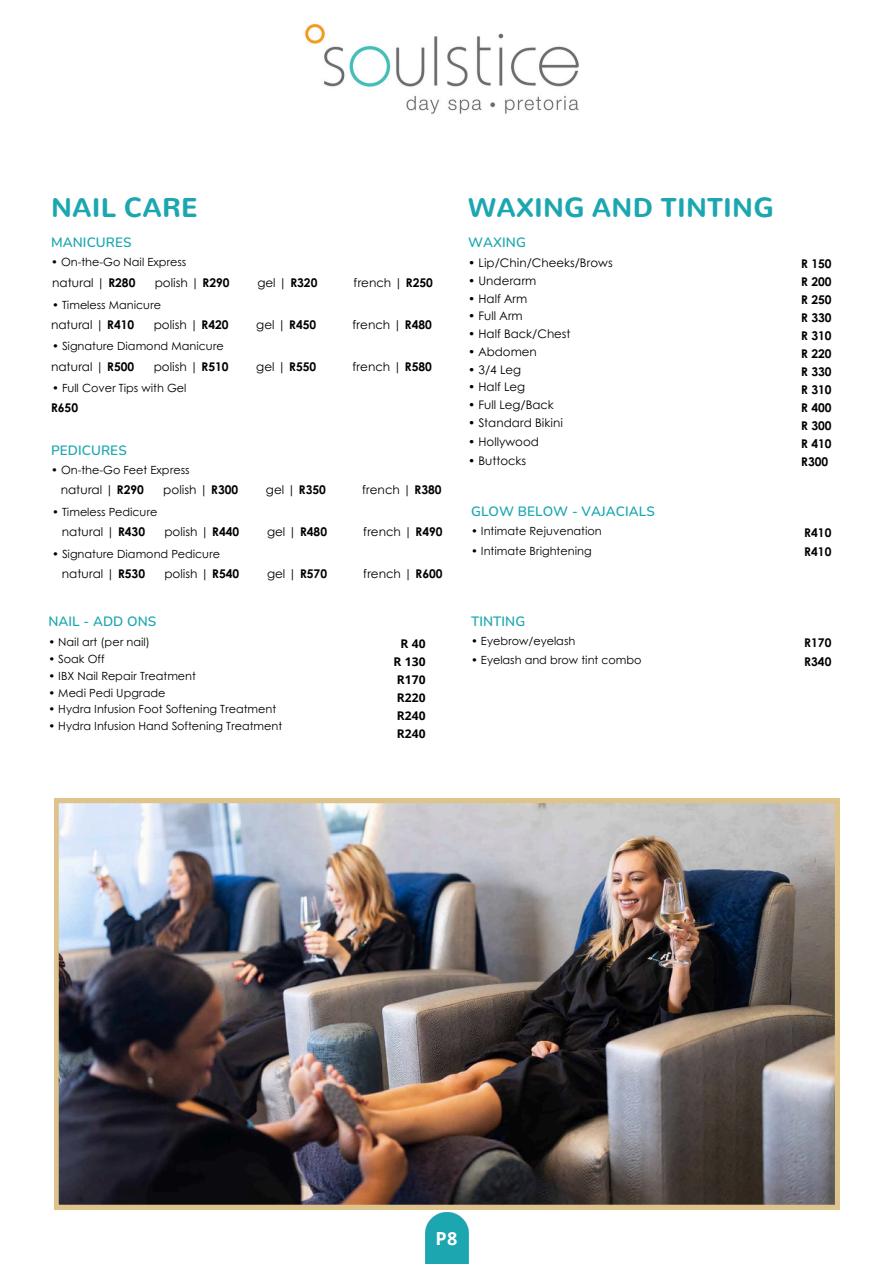
<style>
.page{position:relative;width:894px;height:1264px;background:#fff}
.page>*{position:absolute;margin:0;border:0;box-sizing:border-box;transform-origin:0 0}
.t1{font:800 27px "Nunito";letter-spacing:.01em;color:#1ca7b0}
.t2{font:700 18px "Open Sans";color:#fff}
.t3{font:600 13.5px "Nunito";letter-spacing:.005em;color:#1ca7b0}
.t4{font:12px "Century Gothic";color:#000101}
.t5{font:700 12px/18px "Century Gothic";color:#000101;text-align:justify}
.t6{font:700 12px/18px "Open Sans";letter-spacing:.01em;color:#000101;text-align:center}
.t7{font:700 12px/19px "Century Gothic";letter-spacing:.005em;color:#000101}
.t8{font:11.85px "Century Gothic";color:#000101}
.t9{font:11.25px "Century Gothic";color:#000101}
.s1{font-weight:700}
</style>
<div class="page">
<img style="left:54px;top:798px;width:784px;height:411px">
<img style="left:425px;top:1212px;width:43px;height:50px">
<img style="left:305px;top:24px;width:274px;height:90px">
<h3 class="t1" style="left:51px;top:190px;width:148px">NAIL CARE</h3>
<p class="t1" style="left:468px;top:190px;width:306px">WAXING AND TINTING</p>
<p class="t3" style="left:51px;top:233px;width:82px">MANICURES</p>
<p class="t3" style="left:468px;top:233px;width:59px">WAXING</p>
<p class="t9" style="left:51px;top:254px;width:137px">• On-the-Go Nail Express</p>
<p class="t4" style="left:52px;top:273px;width:85px">natural | <span class="s1">R280</span></p>
<h1 class="t4" style="left:155px;top:273px;width:76px">polish | <span class="s1">R290</span></h1>
<h3 class="t4" style="left:257px;top:273px;width:62px">gel | <span class="s1">R320</span></h3>
<p class="t4" style="left:353px;top:273px;width:81px">french | <span class="s1">R250</span></p>
<p class="t9" style="left:52px;top:296px;width:110px">• Timeless Manicure</p>
<p class="t4" style="left:51px;top:315px;width:85px">natural | <span class="s1">R410</span></p>
<p class="t4" style="left:154px;top:315px;width:76px">polish | <span class="s1">R420</span></p>
<p class="t4" style="left:256px;top:315px;width:62px">gel | <span class="s1">R450</span></p>
<p class="t4" style="left:352px;top:315px;width:81px">french | <span class="s1">R480</span></p>
<p class="t9" style="left:52px;top:337px;width:173px">• Signature Diamond Manicure</p>
<p class="t4" style="left:51px;top:357px;width:85px">natural | <span class="s1">R500</span></p>
<p class="t4" style="left:154px;top:357px;width:76px">polish | <span class="s1">R510</span></p>
<p class="t4" style="left:256px;top:357px;width:62px">gel | <span class="s1">R550</span></p>
<p class="t4" style="left:352px;top:357px;width:81px">french | <span class="s1">R580</span></p>
<p class="t9" style="left:52px;top:379px;width:136px">• Full Cover Tips with Gel</p>
<h4 class="t5" style="left:51px;top:398px;width:29px">R650</h4>
<h3 class="t3" style="left:51px;top:441px;width:77px">PEDICURES</h3>
<p class="t9" style="left:51px;top:461px;width:140px">• On-the-Go Feet Express</p>
<p class="t4" style="left:61px;top:481px;width:85px">natural | <span class="s1">R290</span></p>
<h4 class="t4" style="left:163px;top:481px;width:76px">polish | <span class="s1">R300</span></h4>
<h3 class="t4" style="left:266px;top:481px;width:62px">gel | <span class="s1">R350</span></h3>
<p class="t4" style="left:362px;top:481px;width:81px">french | <span class="s1">R380</span></p>
<p class="t9" style="left:52px;top:503px;width:107px">• Timeless Pedicure</p>
<p class="t4" style="left:62px;top:523px;width:85px">natural | <span class="s1">R430</span></p>
<p class="t4" style="left:164px;top:523px;width:76px">polish | <span class="s1">R440</span></p>
<p class="t4" style="left:267px;top:523px;width:62px">gel | <span class="s1">R480</span></p>
<p class="t4" style="left:363px;top:523px;width:81px">french | <span class="s1">R490</span></p>
<h4 class="t9" style="left:52px;top:545px;width:169px">• Signature Diamond Pedicure</h4>
<h3 class="t4" style="left:62px;top:564px;width:85px">natural | <span class="s1">R530</span></h3>
<p class="t4" style="left:164px;top:564px;width:76px">polish | <span class="s1">R540</span></p>
<p class="t4" style="left:267px;top:564px;width:62px">gel | <span class="s1">R570</span></p>
<h4 class="t4" style="left:363px;top:564px;width:81px">french | <span class="s1">R600</span></h4>
<p class="t8" style="left:468px;top:254px;width:146px">• Lip/Chin/Cheeks/Brows</p>
<h4 class="t8" style="left:468px;top:272px;width:70px">• Underarm</h4>
<p class="t8" style="left:468px;top:289px;width:61px">• Half Arm</p>
<p class="t8" style="left:468px;top:307px;width:56px">• Full Arm</p>
<p class="t8" style="left:468px;top:325px;width:104px">• Half Back/Chest</p>
<h3 class="t8" style="left:468px;top:343px;width:70px">• Abdomen</h3>
<p class="t8" style="left:468px;top:360px;width:55px">• 3/4 Leg</p>
<p class="t8" style="left:468px;top:378px;width:59px">• Half Leg</p>
<p class="t8" style="left:468px;top:396px;width:87px">• Full Leg/Back</p>
<p class="t8" style="left:468px;top:413px;width:96px">• Standard Bikini</p>
<p class="t8" style="left:468px;top:432px;width:72px">• Hollywood</p>
<p class="t8" style="left:468px;top:451px;width:60px">• Buttocks</p>
<p class="t3" style="left:471px;top:503px;width:185px">GLOW BELOW - VAJACIALS</p>
<p class="t9" style="left:471px;top:523px;width:132px">• Intimate Rejuvenation</p>
<p class="t9" style="left:471px;top:542px;width:122px">• Intimate Brightening</p>
<p class="t3" style="left:48px;top:612px;width:109px">NAIL - ADD ONS</p>
<p class="t3" style="left:471px;top:612px;width:56px">TINTING</p>
<p class="t5" style="left:800px;top:254px;width:32px">R 150<br>R 200<br>R 250<br>R 330<br>R 310<br>R 220<br>R 330<br>R 310<br>R 400<br>R 300<br>R 410<br>R300</p>
<h2 class="t7" style="left:803px;top:522px;width:29px">R410<br>R410</h2>
<p class="t9" style="left:48px;top:633px;width:103px">• Nail art (per nail)</p>
<p class="t9" style="left:48px;top:650px;width:58px">• Soak Off</p>
<p class="t9" style="left:48px;top:667px;width:149px">• IBX Nail Repair Treatment</p>
<p class="t9" style="left:48px;top:684px;width:118px">• Medi Pedi Upgrade</p>
<p class="t9" style="left:48px;top:700px;width:229px">• Hydra Infusion Foot Softening Treatment</p>
<p class="t9" style="left:48px;top:717px;width:235px">• Hydra Infusion Hand Softening Treatment</p>
<p class="t9" style="left:471px;top:632px;width:106px">• Eyebrow/eyelash</p>
<p class="t9" style="left:471px;top:652px;width:172px">• Eyelash and brow tint combo</p>
<p class="t6" style="left:393px;top:634px;width:33px">R 40<br>R 130<br>R170<br>R220<br>R240<br>R240</p>
<p class="t7" style="left:803px;top:632px;width:29px">R170<br>R340</p>
<p class="t2" style="left:435px;top:1225px;width:23px">P8</p>
</div>
